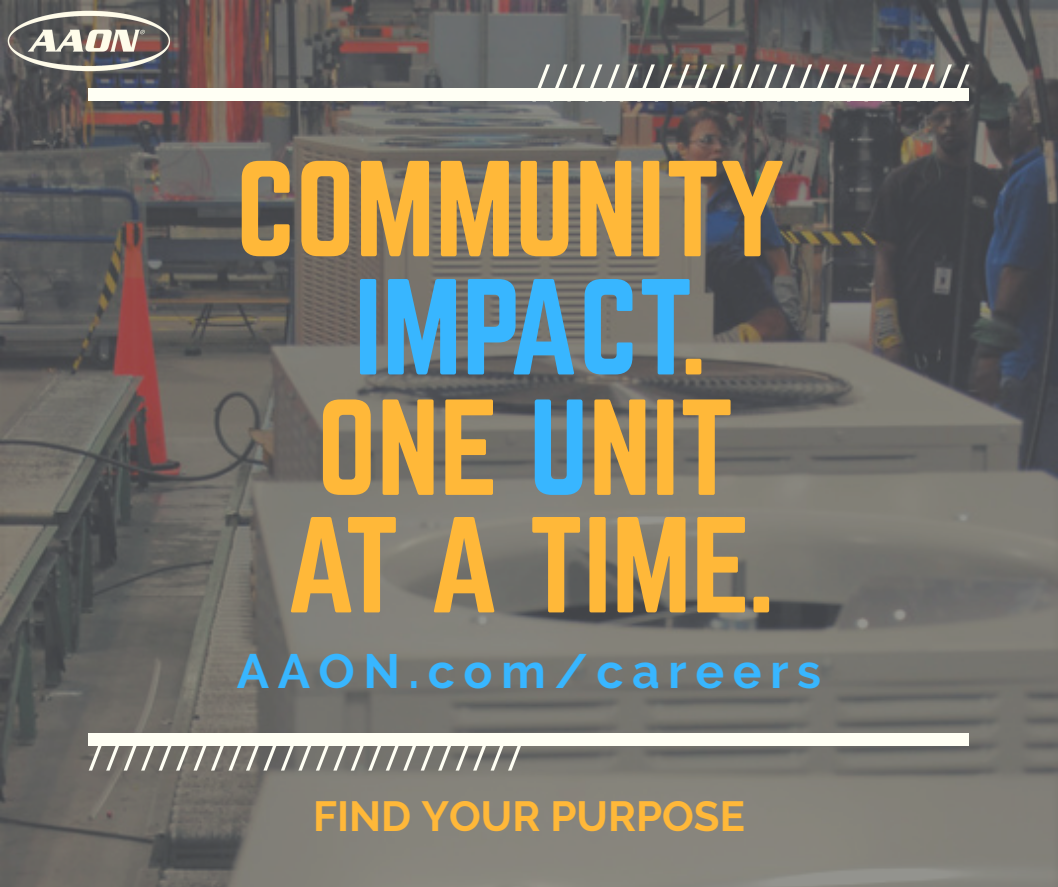
<style>
.page{position:relative;width:1058px;height:887px;background:#fff}
.page>*{position:absolute;margin:0;border:0;box-sizing:border-box;transform-origin:0 0}
.t1{font:119.25px/238.5px "Norwester";color:#ffb839;text-align:center}
.t2{font:700 48px "Raleway";letter-spacing:.18em;color:#38b6ff}
.t3{font:700 42px "Raleway";color:#ffb839}
.s1{color:#38b6ff}
</style>
<div class="page">
<img style="left:0;top:0;width:1058px;height:886px">
<div style="left:89px;top:89px;width:879px;height:12px;background:#fffff4"></div>
<svg style="left:532px;top:64px;width:437px;height:37px"></svg>
<div style="left:89px;top:733px;width:879px;height:13px;background:#fffff4"></div>
<svg style="left:89px;top:746px;width:436px;height:24px;background:#8c8b84"></svg>
<img style="left:6px;top:9px;width:166px;height:63px">
<p class="t1" style="left:236px;top:95px;width:550px">COMMUNITY<br>ONE <span class="s1">U</span>NIT</p>
<p class="t1" style="left:286px;top:213px;width:490px;line-height:237.9px"><span class="s1">IMPACT</span>.<br>AT A TIME.</p>
<p class="t2" style="left:237px;top:642px;width:585px">AAON.com/careers</p>
<p class="t3" style="left:313px;top:791px;width:433px">FIND YOUR PURPOSE</p>
</div>
